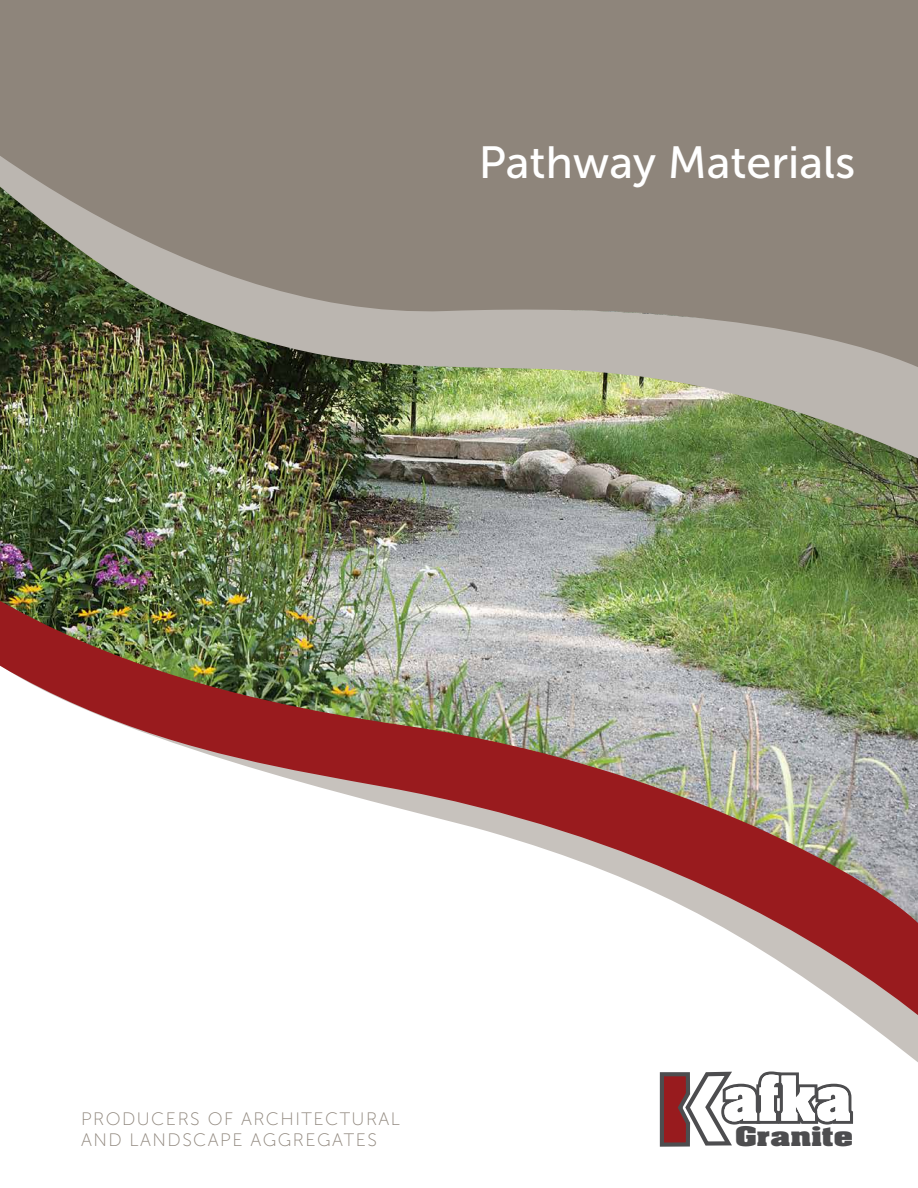
<style>
.page{position:relative;width:918px;height:1188px;background:#fff}
.page>*{position:absolute;margin:0;border:0;box-sizing:border-box;transform-origin:0 0}
.t1{font:45px "Museo Sans 500";color:#fff}
.t2{font:700 22.95px "Aardvark";color:#4d4d4f;scale:1.35 1}
.t3{font:18px/21.6px "Museo Sans 100";letter-spacing:.08em;color:#8e857b}
</style>
<div class="page">
<img style="left:0;top:464px;width:918px;height:562px">
<img style="left:0;top:0;width:918px;height:464px">
<svg style="left:660px;top:1071px;width:193px;height:76px"></svg>
<h1 class="t1" style="left:479px;top:138px;width:378px">Pathway Materials</h1>
<p class="t3" style="left:81px;top:1108px;width:321px">PRODUCERS OF ARCHITECTURAL<br>AND LANDSCAPE AGGREGATES</p>
<p class="t2" style="left:735px;top:1119px;width:89px">GRANITE</p>
</div>
